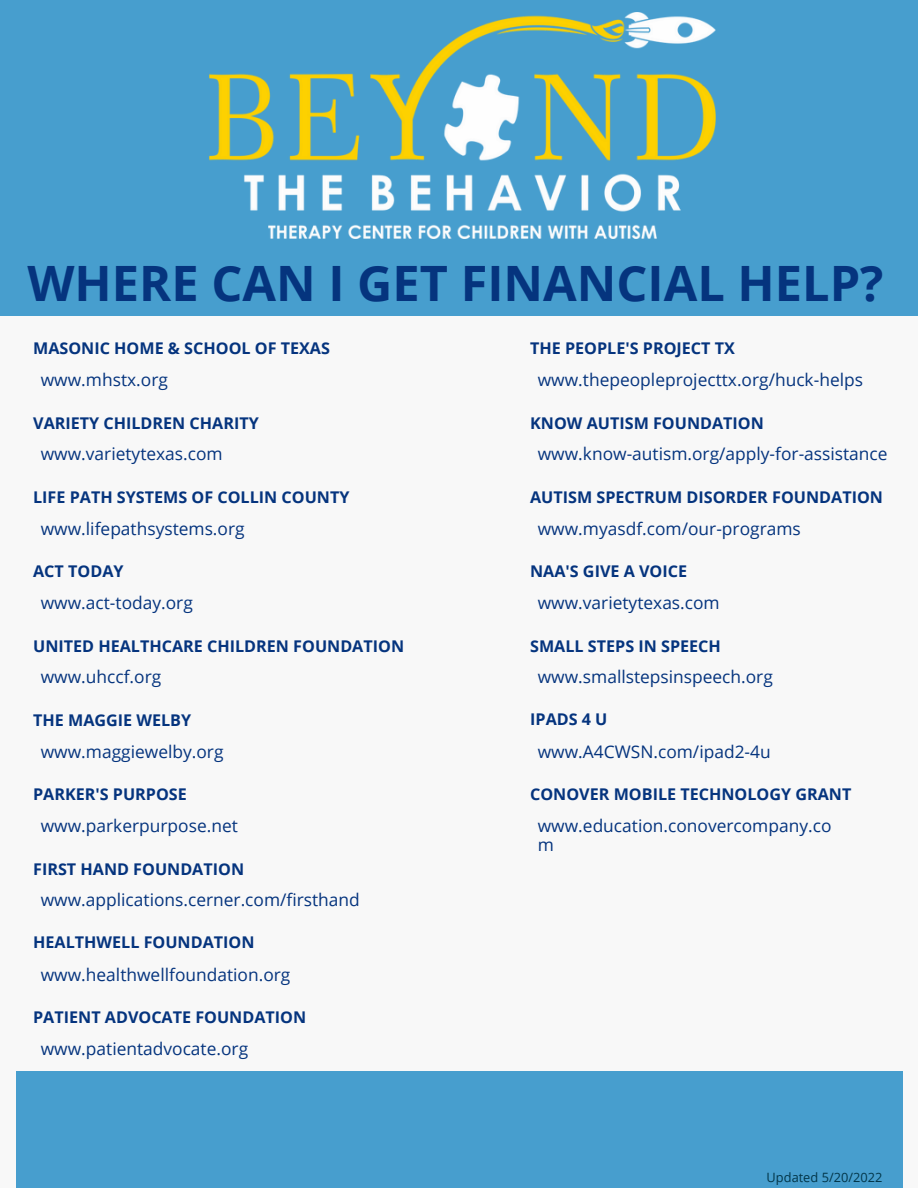
<style>
.page{position:relative;width:918px;height:1188px;background:#f8f8f8}
.page>*{position:absolute;margin:0;border:0;box-sizing:border-box;transform-origin:0 0}
.t1{font:700 48.75px "Open Sans";color:#05347e}
.t2{font:17.4px/19.2px "Open Sans";color:#05347e}
.t3{font:700 16.2px "Open Sans";color:#05347e}
.t4{font:12.75px "Open Sans";color:#023649}
</style>
<div class="page">
<div style="left:0;top:0;width:918px;height:316px;background:#479ece"></div>
<div style="left:16px;top:1071px;width:886px;height:117px;background:#479ece"></div>
<img style="left:209px;top:13px;width:506px;height:226px">
<h1 class="t1" style="left:28px;top:249px;width:858px">WHERE CAN I GET FINANCIAL HELP?</h1>
<p class="t3" style="left:33px;top:337px;width:298px">MASONIC HOME &amp; SCHOOL OF TEXAS</p>
<p class="t3" style="left:530px;top:337px;width:206px">THE PEOPLE'S PROJECT TX</p>
<p class="t2" style="left:41px;top:369px;width:129px">www.mhstx.org</p>
<p class="t2" style="left:538px;top:369px;width:327px">www.thepeopleprojecttx.org/huck-helps</p>
<p class="t3" style="left:33px;top:411px;width:227px">VARIETY CHILDREN CHARITY</p>
<p class="t3" style="left:530px;top:411px;width:235px">KNOW AUTISM FOUNDATION</p>
<p class="t2" style="left:41px;top:444px;width:183px">www.varietytexas.com</p>
<p class="t2" style="left:538px;top:444px;width:351px">www.know-autism.org/apply-for-assistance</p>
<p class="t3" style="left:33px;top:486px;width:318px">LIFE PATH SYSTEMS OF COLLIN COUNTY</p>
<p class="t3" style="left:530px;top:486px;width:354px">AUTISM SPECTRUM DISORDER FOUNDATION</p>
<p class="t2" style="left:41px;top:518px;width:205px">www.lifepathsystems.org</p>
<p class="t2" style="left:538px;top:518px;width:265px">www.myasdf.com/our-programs</p>
<p class="t3" style="left:33px;top:560px;width:92px">ACT TODAY</p>
<p class="t3" style="left:530px;top:560px;width:158px">NAA'S GIVE A VOICE</p>
<p class="t2" style="left:41px;top:593px;width:154px">www.act-today.org</p>
<p class="t2" style="left:538px;top:593px;width:183px">www.varietytexas.com</p>
<p class="t3" style="left:33px;top:634px;width:372px">UNITED HEALTHCARE CHILDREN FOUNDATION</p>
<p class="t3" style="left:530px;top:634px;width:192px">SMALL STEPS IN SPEECH</p>
<p class="t2" style="left:41px;top:667px;width:122px">www.uhccf.org</p>
<p class="t2" style="left:538px;top:667px;width:237px">www.smallstepsinspeech.org</p>
<p class="t3" style="left:33px;top:709px;width:160px">THE MAGGIE WELBY</p>
<p class="t3" style="left:530px;top:708px;width:79px">IPADS 4 U</p>
<p class="t2" style="left:41px;top:741px;width:184px">www.maggiewelby.org</p>
<p class="t2" style="left:538px;top:741px;width:234px">www.A4CWSN.com/ipad2-4u</p>
<p class="t3" style="left:33px;top:783px;width:155px">PARKER'S PURPOSE</p>
<p class="t3" style="left:530px;top:783px;width:323px">CONOVER MOBILE TECHNOLOGY GRANT</p>
<p class="t2" style="left:41px;top:816px;width:199px">www.parkerpurpose.net</p>
<p class="t2" style="left:538px;top:816px;width:295px">www.education.conovercompany.co m</p>
<p class="t3" style="left:33px;top:857px;width:212px">FIRST HAND FOUNDATION</p>
<p class="t2" style="left:41px;top:890px;width:321px">www.applications.cerner.com/firsthand</p>
<p class="t3" style="left:33px;top:931px;width:223px">HEALTHWELL FOUNDATION</p>
<p class="t2" style="left:41px;top:964px;width:251px">www.healthwellfoundation.org</p>
<p class="t3" style="left:33px;top:1006px;width:275px">PATIENT ADVOCATE FOUNDATION</p>
<p class="t2" style="left:41px;top:1039px;width:209px">www.patientadvocate.org</p>
<p class="t4" style="left:767px;top:1168px;width:117px">Updated 5/20/2022</p>
</div>
